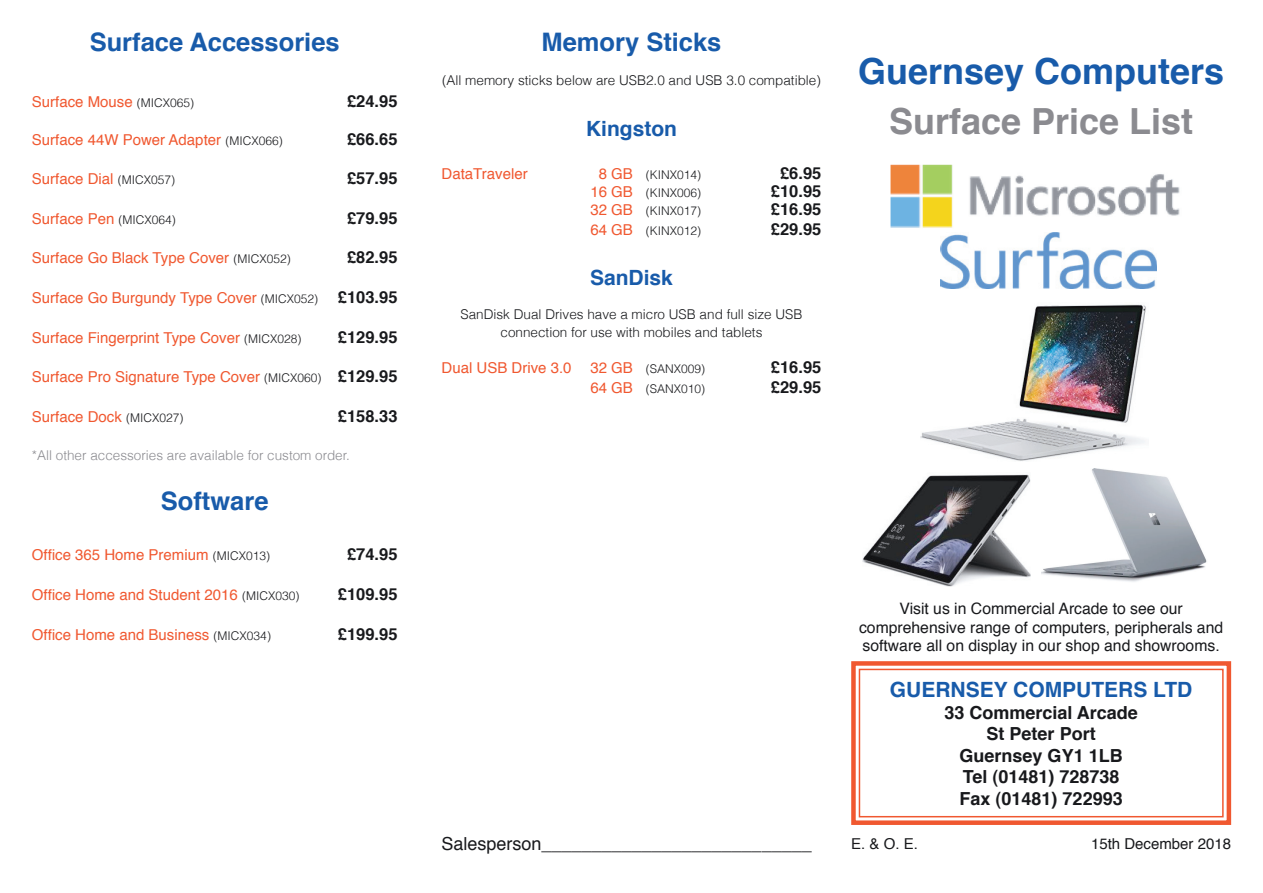
<style>
.page{position:relative;width:1263px;height:893px;background:#fff}
.page>*{position:absolute;margin:0;border:0;box-sizing:border-box;transform-origin:0 0}
.t1{font:700 36px "Helvetica";color:#185baa}
.t2{font:700 36px "Helvetica";color:#8b8b90}
.t3{font:700 25.5px "Helvetica";color:#185baa}
.t4{font:700 21px "Helvetica";color:#185baa}
.t5{font:700 18px/21.6px "Helvetica";color:#18191c;text-align:center}
.t6{font:18px "Helvetica";color:#18191c}
.t7{font:700 16.5px "Helvetica";color:#18191c}
.t8{font:15.75px/18.9px "Helvetica";color:#18191c;text-align:center}
.t9{font:15px "Helvetica";color:#f05830}
.t10{font:15px "Helvetica";color:#18191c}
.t11{font:300 13.5px/18px "Helvetica";color:#18191c;text-align:center}
.t12{font:300 13.5px "Helvetica";color:#8b8b90}
.t13{font:300 12px "Helvetica";color:#18191c}
.s1{font-weight:300;font-size:12px;color:#18191c}
.s2{font-weight:700;font-size:16.5px;color:#18191c}
.s3{font-weight:400;font-size:15px;color:#f05830}
</style>
<div class="page">
<svg style="left:851px;top:661px;width:381px;height:164px"></svg>
<div style="left:859px;top:669px;width:364px;height:148px;border:2px solid #f05830"></div>
<img style="left:890px;top:165px;width:290px;height:63px">
<img style="left:941px;top:232px;width:216px;height:56px">
<img style="left:862px;top:474px;width:168px;height:113px">
<img style="left:1041px;top:468px;width:166px;height:114px">
<img style="left:920px;top:304px;width:226px;height:157px">
<h2 class="t3" style="left:90px;top:21px;width:251px">Surface Accessories</h2>
<p class="t9" style="left:32px;top:90px;width:164px">Surface Mouse <span class="s1">(MICX065)</span></p>
<p class="t7" style="left:347px;top:88px;width:52px">£24.95</p>
<p class="t9" style="left:32px;top:128px;width:252px">Surface 44W Power Adapter <span class="s1">(MICX066)</span></p>
<p class="t7" style="left:347px;top:125px;width:52px">£66.65</p>
<p class="t9" style="left:32px;top:167px;width:145px">Surface Dial <span class="s1">(MICX057)</span></p>
<p class="t7" style="left:347px;top:165px;width:52px">£57.95</p>
<p class="t9" style="left:32px;top:207px;width:146px">Surface Pen <span class="s1">(MICX064)</span></p>
<p class="t7" style="left:347px;top:205px;width:52px">£79.95</p>
<p class="t9" style="left:32px;top:247px;width:260px">Surface Go Black Type Cover <span class="s1">(MICX052)</span></p>
<p class="t7" style="left:347px;top:244px;width:52px">£82.95</p>
<p class="t9" style="left:32px;top:286px;width:367px">Surface Go Burgundy Type Cover <span class="s1">(MICX052)</span> <span class="s2">£103.95</span></p>
<p class="t9" style="left:32px;top:326px;width:271px">Surface Fingerprint Type Cover <span class="s1">(MICX028)</span></p>
<p class="t7" style="left:338px;top:323px;width:61px">£129.95</p>
<p class="t9" style="left:32px;top:365px;width:367px">Surface Pro Signature Type Cover <span class="s1">(MICX060)</span> <span class="s2">£129.95</span></p>
<p class="t9" style="left:32px;top:405px;width:153px">Surface Dock <span class="s1">(MICX027)</span></p>
<p class="t7" style="left:338px;top:403px;width:61px">£158.33</p>
<p class="t12" style="left:32px;top:446px;width:319px">*All other accessories are available for custom order.</p>
<h2 class="t3" style="left:161px;top:480px;width:109px">Software</h2>
<p class="t9" style="left:32px;top:544px;width:240px">Office 365 Home Premium <span class="s1">(MICX013)</span></p>
<p class="t7" style="left:347px;top:541px;width:52px">£74.95</p>
<p class="t9" style="left:32px;top:583px;width:269px">Office Home and Student 2016 <span class="s1">(MICX030)</span></p>
<p class="t7" style="left:338px;top:581px;width:61px">£109.95</p>
<p class="t9" style="left:32px;top:623px;width:241px">Office Home and Business <span class="s1">(MICX034)</span></p>
<p class="t7" style="left:338px;top:620px;width:61px">£199.95</p>
<h2 class="t3" style="left:541px;top:21px;width:181px">Memory Sticks</h2>
<p class="t11" style="left:442px;top:71px;width:380px">(All memory sticks below are USB2.0 and USB 3.0 compatible)</p>
<h3 class="t4" style="left:586px;top:111px;width:92px">Kingston</h3>
<p class="t9" style="left:442px;top:162px;width:88px">DataTraveler</p>
<p class="t13" style="left:599px;top:167px;width:104px"><span class="s3">8 GB</span> (KINX014)</p>
<p class="t7" style="left:780px;top:160px;width:43px">£6.95</p>
<p class="t13" style="left:590px;top:185px;width:112px"><span class="s3">16 GB</span> (KINX006)</p>
<p class="t7" style="left:771px;top:178px;width:52px">£10.95</p>
<p class="t13" style="left:590px;top:203px;width:112px"><span class="s3">32 GB</span> (KINX017)</p>
<p class="t7" style="left:771px;top:196px;width:52px">£16.95</p>
<p class="t13" style="left:590px;top:223px;width:112px"><span class="s3">64 GB</span> (KINX012)</p>
<p class="t7" style="left:771px;top:215px;width:52px">£29.95</p>
<h3 class="t4" style="left:590px;top:261px;width:84px">SanDisk</h3>
<p class="t11" style="left:461px;top:305px;width:343px">SanDisk Dual Drives have a micro USB and full size USB connection for use with mobiles and tablets</p>
<p class="t9" style="left:442px;top:356px;width:132px">Dual USB Drive 3.0</p>
<p class="t13" style="left:590px;top:361px;width:116px"><span class="s3">32 GB</span> (SANX009)</p>
<p class="t7" style="left:771px;top:354px;width:52px">£16.95</p>
<p class="t13" style="left:590px;top:381px;width:116px"><span class="s3">64 GB</span> (SANX010)</p>
<p class="t7" style="left:771px;top:374px;width:52px">£29.95</p>
<h1 class="t1" style="left:858px;top:42px;width:368px">Guernsey Computers</h1>
<h1 class="t2" style="left:889px;top:92px;width:306px">Surface Price List</h1>
<p class="t8" style="left:859px;top:599px;width:366px">Visit us in Commercial Arcade to see our comprehensive range of computers, peripherals and software all on display in our shop and showrooms.</p>
<h3 class="t4" style="left:890px;top:673px;width:304px">GUERNSEY COMPUTERS LTD</h3>
<p class="t5" style="left:944px;top:702px;width:195px">33 Commercial Arcade<br>St Peter Port<br>Guernsey GY1 1LB<br>Tel (01481) 728738<br>Fax (01481) 722993</p>
<p class="t6" style="left:441px;top:830px;width:372px">Salesperson___________________________</p>
<p class="t10" style="left:851px;top:832px;width:68px">E. &amp; O. E.</p>
<p class="t10" style="left:1091px;top:832px;width:142px">15th December 2018</p>
</div>
